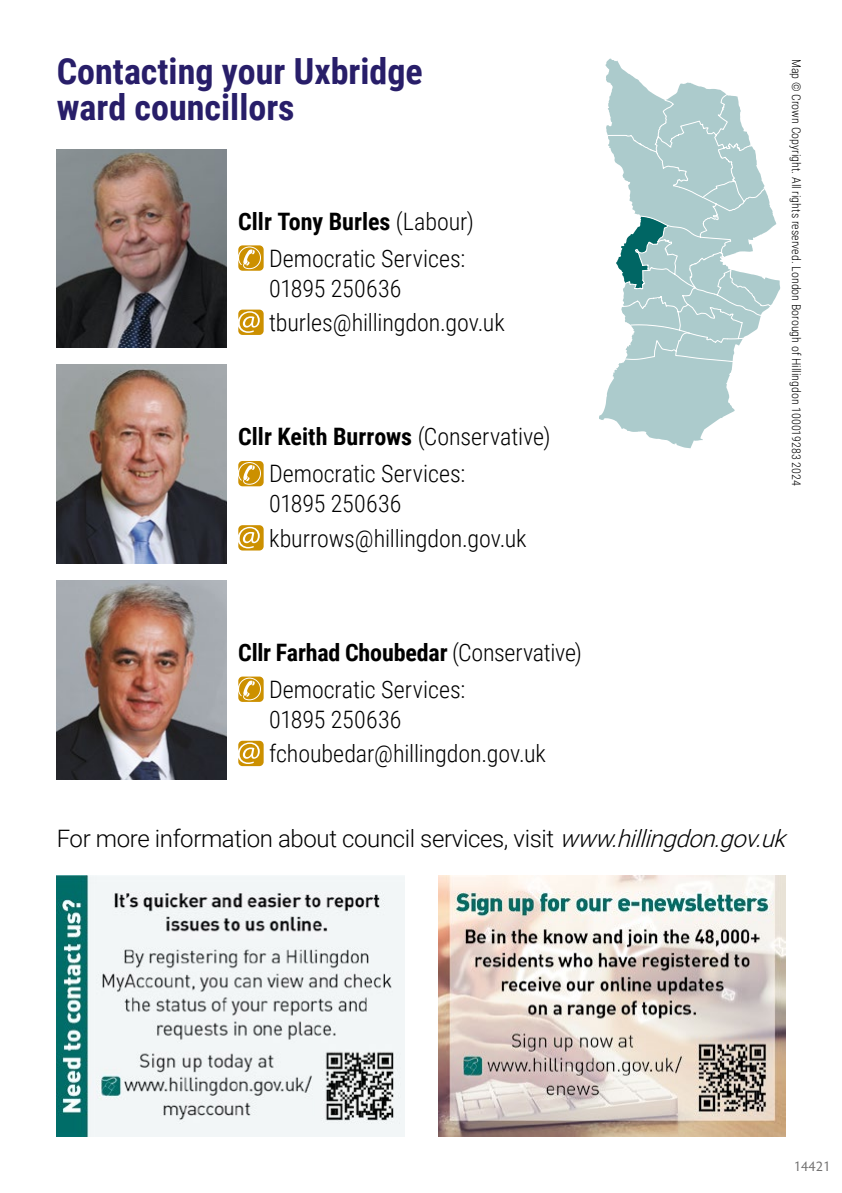
<style>
.page{position:relative;width:842px;height:1193px;background:#fff}
.page>*{position:absolute;margin:0;border:0;box-sizing:border-box;transform-origin:0 0}
.t1{font:700 36px/36px "Roboto Condensed";color:#281e69}
.t2{font:300 24px/37px "Roboto Condensed";letter-spacing:-.005em;color:#000}
.t3{font:300 24px "Roboto";letter-spacing:-.015em;color:#000}
.t4{font:14px "Hypatia Sans Pro";color:#706f6f}
.t5{font:300 12px "Roboto Condensed";color:#000}
.s1{font-weight:700}
.s2{font-style:italic}
</style>
<div class="page">
<svg style="left:599px;top:59px;width:181px;height:389px"></svg>
<img style="left:57px;top:149px;width:170px;height:199px">
<svg style="left:238px;top:245px;width:25px;height:26px"></svg>
<svg style="left:238px;top:309px;width:25px;height:26px"></svg>
<img style="left:57px;top:365px;width:170px;height:198px">
<svg style="left:238px;top:461px;width:25px;height:25px"></svg>
<svg style="left:238px;top:525px;width:25px;height:25px"></svg>
<img style="left:57px;top:580px;width:170px;height:199px">
<svg style="left:238px;top:676px;width:25px;height:25px"></svg>
<svg style="left:238px;top:740px;width:25px;height:26px"></svg>
<img style="left:57px;top:875px;width:347px;height:261px">
<img style="left:438px;top:875px;width:347px;height:261px">
<h1 class="t1" style="left:57px;top:52px;width:367px">Contacting your Uxbridge ward councillors</h1>
<p class="t2" style="left:269px;top:202px;width:206px;text-indent:-31px"><span class="s1">Cllr Tony Burles</span> (Labour)<br>Democratic Services:</p>
<p class="t2" style="left:269px;top:270px;width:237px;line-height:34.2px">01895 250636 tburles@hillingdon.gov.uk</p>
<p class="t2" style="left:269px;top:417px;width:283px;text-indent:-31px"><span class="s1">Cllr Keith Burrows</span> (Conservative)<br>Democratic Services:</p>
<p class="t2" style="left:269px;top:485px;width:259px;line-height:34.2px">01895 250636 kburrows@hillingdon.gov.uk</p>
<p class="t2" style="left:269px;top:633px;width:314px;text-indent:-31px"><span class="s1">Cllr Farhad Choubedar</span> (Conservative)<br>Democratic Services:</p>
<p class="t2" style="left:269px;top:701px;width:278px;line-height:34.2px">01895 250636 fchoubedar@hillingdon.gov.uk</p>
<p class="t5" style="left:804px;top:59px;width:428px;rotate:90deg">Map © Crown Copyright. All rights reserved. London Borough of Hillingdon 100019283 2024</p>
<p class="t3" style="left:57px;top:821px;width:738px">For more information about council services, visit <span class="s2">www.hillingdon.gov.uk</span></p>
<p class="t4" style="left:793px;top:1156px;width:38px">14421</p>
</div>
